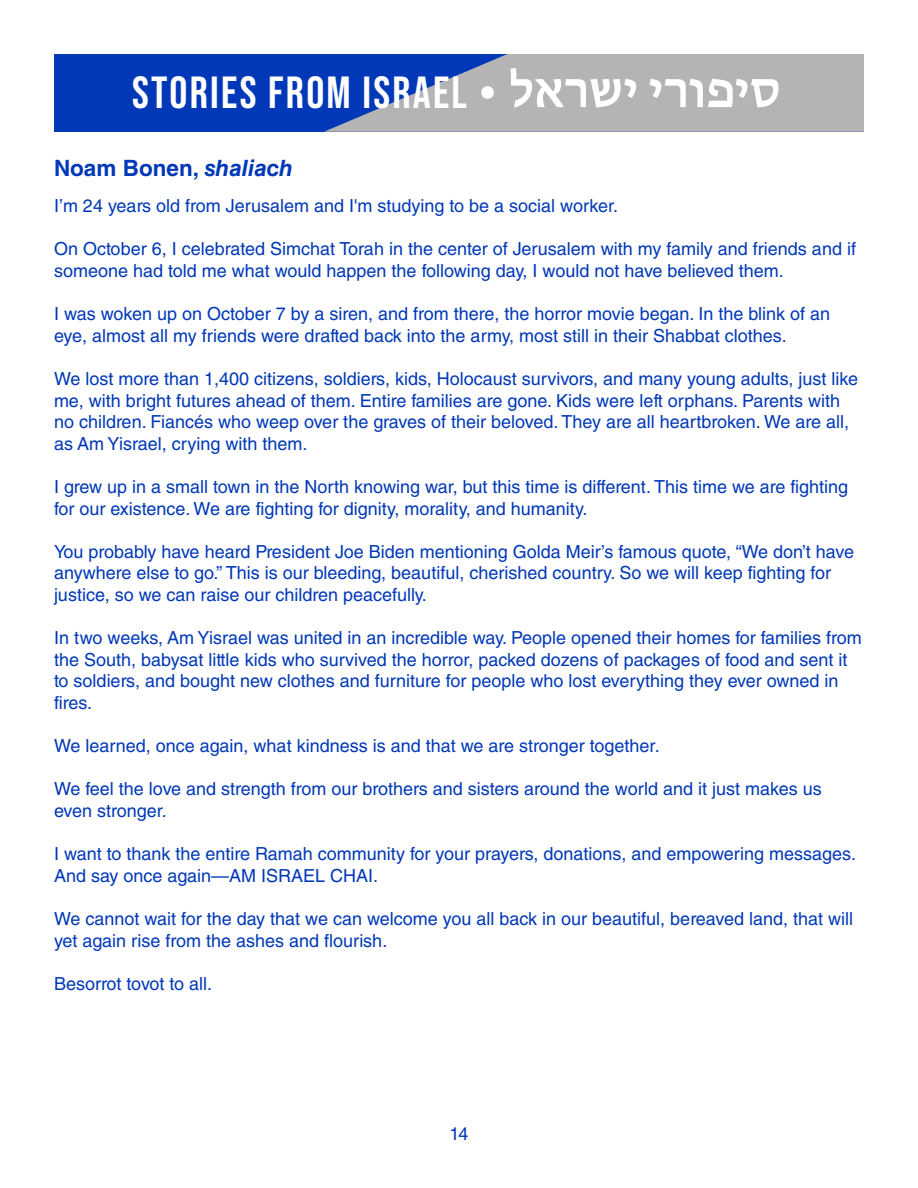
<style>
.page{position:relative;width:918px;height:1188px;background:#fff}
.page>*{position:absolute;margin:0;border:0;box-sizing:border-box;transform-origin:0 0}
.t1{font:600 51px "Myriad Hebrew";color:#fff}
.t2{font:45px "Bebas Neue";letter-spacing:.05em;color:#fff}
.t3{font:700 22.5px "Helvetica LT Std";color:#0038b8}
.t4{font:18px/21.6px "Helvetica LT Std";color:#0038b8}
.s1{font-weight:700}
.s2{font-style:italic}
</style>
<div class="page">
<div style="left:54px;top:54px;width:810px;height:78px;background:#0038b8"></div>
<svg style="left:324px;top:54px;width:540px;height:78px"></svg>
<p class="t2" style="left:132px;top:67px;width:366px">STORIES FROM ISRAEL <span class="s1">•</span></p>
<p class="t1" style="left:510px;top:62px;width:273px">שראל י סיפורי</p>
<p class="t3" style="left:54px;top:154px;width:240px">Noam Bonen, <span class="s2">shaliach</span></p>
<p class="t4" style="left:54px;top:195px;width:566px">I’m 24 years old from Jerusalem and I'm studying to be a social worker.</p>
<p class="t4" style="left:54px;top:238px;width:804px">On October 6, I celebrated Simchat Torah in the center of Jerusalem with my family and friends and if someone had told me what would happen the following day, I would not have believed them.</p>
<p class="t4" style="left:54px;top:303px;width:778px">I was woken up on October 7 by a siren, and from there, the horror movie began. In the blink of an eye, almost all my friends were drafted back into the army, most still in their Shabbat clothes.</p>
<p class="t4" style="left:54px;top:368px;width:806px">We lost more than 1,400 citizens, soldiers, kids, Holocaust survivors, and many young adults, just like me, with bright futures ahead of them. Entire families are gone. Kids were left orphans. Parents with no children. Fiancés who weep over the graves of their beloved. They are all heartbroken. We are all, as Am Yisrael, crying with them.</p>
<p class="t4" style="left:54px;top:476px;width:796px">I grew up in a small town in the North knowing war, but this time is different. This time we are fighting for our existence. We are fighting for dignity, morality, and humanity.</p>
<p class="t4" style="left:54px;top:541px;width:802px">You probably have heard President Joe Biden mentioning Golda Meir’s famous quote, “We don’t have anywhere else to go.” This is our bleeding, beautiful, cherished country. So we will keep fighting for justice, so we can raise our children peacefully.</p>
<p class="t4" style="left:54px;top:627px;width:809px">In two weeks, Am Yisrael was united in an incredible way. People opened their homes for families from the South, babysat little kids who survived the horror, packed dozens of packages of food and sent it to soldiers, and bought new clothes and furniture for people who lost everything they ever owned in fires.</p>
<p class="t4" style="left:54px;top:735px;width:607px">We learned, once again, what kindness is and that we are stronger together.</p>
<p class="t4" style="left:54px;top:778px;width:769px">We feel the love and strength from our brothers and sisters around the world and it just makes us even stronger.</p>
<p class="t4" style="left:54px;top:843px;width:804px">I want to thank the entire Ramah community for your prayers, donations, and empowering messages.<br>And say once again—AM ISRAEL CHAI.</p>
<p class="t4" style="left:54px;top:908px;width:801px">We cannot wait for the day that we can welcome you all back in our beautiful, bereaved land, that will yet again rise from the ashes and flourish.</p>
<p class="t4" style="left:54px;top:973px;width:160px">Besorrot tovot to all.</p>
<p class="t4" style="left:449px;top:1123px;width:21px">14</p>
</div>
